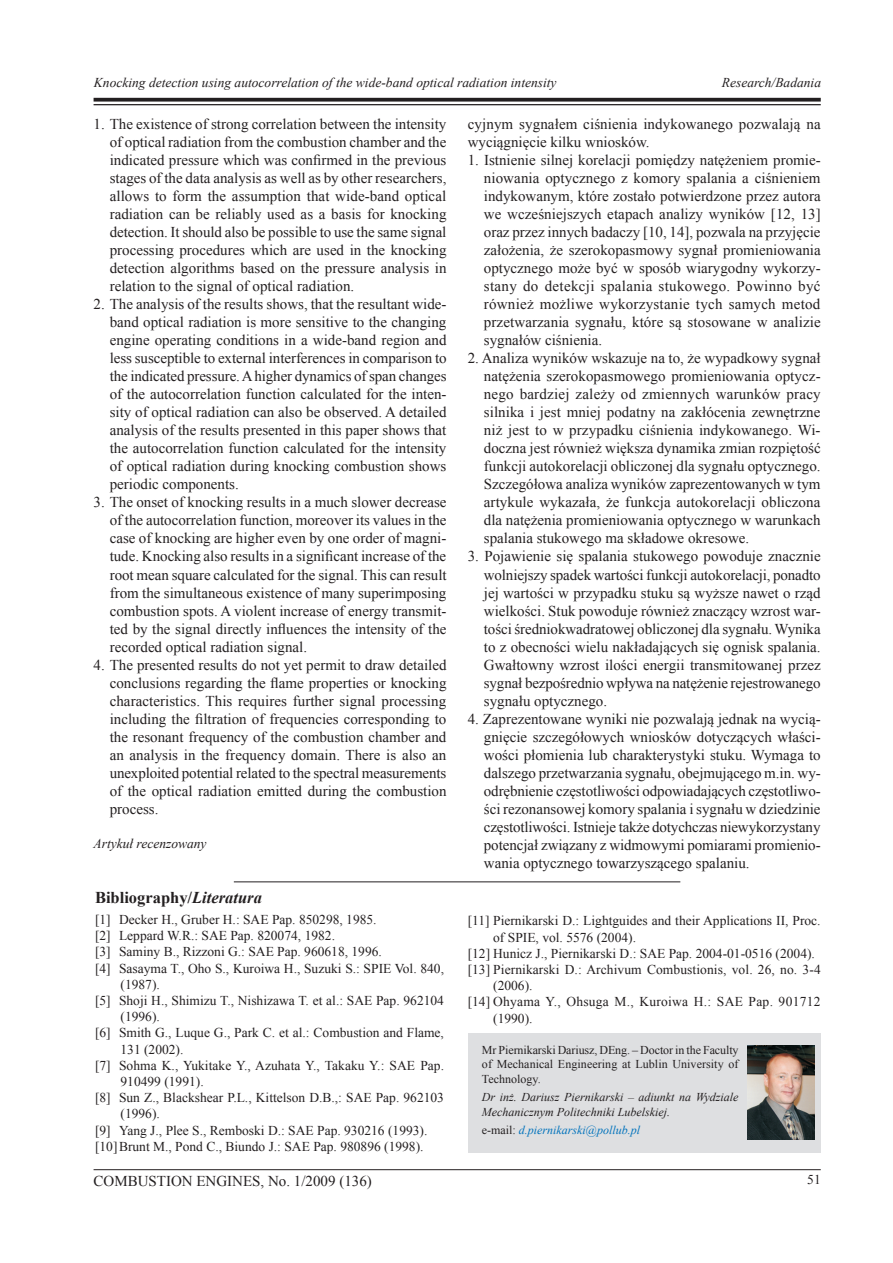
<style>
.page{position:relative;width:893px;height:1263px;background:#fff}
.page>*{position:absolute;margin:0;border:0;box-sizing:border-box;transform-origin:0 0}
.t1{font:700 16.5px "Times New Roman";color:#231f20}
.t2{font:15px/18px "Times New Roman";color:#231f20;text-align:justify}
.t3{font:13.5px "Times New Roman";color:#231f20}
.t4{font:italic 13.5px "Times New Roman";color:#231f20}
.t5{font:13.5px "Times New Roman";letter-spacing:.02em;color:#231f20}
.t6{font:12px/14.4px "Times New Roman";letter-spacing:.005em;color:#231f20;text-align:justify}
.t7{font:italic 12px/14.4px "Times New Roman";color:#231f20}
.t8{font:italic 12px "Times New Roman";color:#0072bc}
.s1{font-style:italic}
.s2{font-style:normal;color:#231f20}
</style>
<div class="page">
<hr style="left:94px;top:1169px;width:727px;height:1px;background:#231f20">
<svg style="left:94px;top:98px;width:727px;height:4px;background:#3a3738"></svg>
<hr style="left:94px;top:104px;width:727px;height:1px;background:#231f20">
<div style="left:468px;top:1033px;width:353px;height:119px;background:#dedfe1"></div>
<hr style="left:234px;top:882px;width:446px;height:1px;background:#231f20">
<img style="left:747px;top:1045px;width:67px;height:95px">
<p class="t4" style="left:94px;top:73px;width:464px">Knocking detection using autocorrelation of the wide-band optical radiation intensity</p>
<p class="t4" style="left:722px;top:73px;width:101px">Research/Badania</p>
<p class="t2" style="left:110px;top:115px;width:338px;text-indent:-16px">1. The existence of strong correlation between the intensity of optical radiation from the combustion chamber and the indicated pressure which was confirmed in the previous stages of the data analysis as well as by other researchers, allows to form the assumption that wide-band optical radiation can be reliably used as a basis for knocking detection. It should also be possible to use the same signal processing procedures which are used in the knocking detection algorithms based on the pressure analysis in relation to the signal of optical radiation.</p>
<p class="t2" style="left:110px;top:295px;width:338px;text-indent:-16px">2. The analysis of the results shows, that the resultant wide&shy;band optical radiation is more sensitive to the changing engine operating conditions in a wide-band region and less susceptible to external interferences in comparison to the indicated pressure. A higher dynamics of span changes of the autocorrelation function calculated for the inten&shy;sity of optical radiation can also be observed. A detailed analysis of the results presented in this paper shows that the autocorrelation function calculated for the intensity of optical radiation during knocking combustion shows periodic components.</p>
<p class="t2" style="left:110px;top:493px;width:338px;text-indent:-16px">3. The onset of knocking results in a much slower decrease of the autocorrelation function, moreover its values in the case of knocking are higher even by one order of magni&shy;tude. Knocking also results in a significant increase of the root mean square calculated for the signal. This can result from the simultaneous existence of many superimposing combustion spots. A violent increase of energy transmit&shy;ted by the signal directly influences the intensity of the recorded optical radiation signal.</p>
<p class="t2" style="left:110px;top:655px;width:338px;text-indent:-16px">4. The presented results do not yet permit to draw detailed conclusions regarding the flame properties or knocking characteristics. This requires further signal processing including the filtration of frequencies corresponding to the resonant frequency of the combustion chamber and an analysis in the frequency domain. There is also an unexploited potential related to the spectral measurements of the optical radiation emitted during the combustion process.</p>
<p class="t4" style="left:94px;top:834px;width:115px">Artykuł recenzowany</p>
<p class="t1" style="left:95px;top:886px;width:168px">Bibliography/<span class="s1">Literatura</span></p>
<p class="t3" style="left:95px;top:910px;width:283px">[1] Decker H., Gruber H.: SAE Pap. 850298, 1985.</p>
<p class="t3" style="left:95px;top:926px;width:241px">[2] Leppard W.R.: SAE Pap. 820074, 1982.</p>
<p class="t3" style="left:95px;top:943px;width:288px">[3] Saminy B., Rizzoni G.: SAE Pap. 960618, 1996.</p>
<p class="t3" style="left:95px;top:959px;width:350px">[4] Sasayma T., Oho S., Kuroiwa H., Suzuki S.: SPIE Vol. 840,</p>
<p class="t3" style="left:121px;top:975px;width:41px">(1987).</p>
<p class="t3" style="left:95px;top:991px;width:350px">[5] Shoji H., Shimizu T., Nishizawa T. et al.: SAE Pap. 962104</p>
<p class="t3" style="left:121px;top:1007px;width:41px">(1996).</p>
<p class="t3" style="left:95px;top:1024px;width:350px">[6] Smith G., Luque G., Park C. et al.: Combustion and Flame,</p>
<p class="t3" style="left:121px;top:1040px;width:64px">131 (2002).</p>
<p class="t3" style="left:95px;top:1056px;width:351px">[7] Sohma K., Yukitake Y., Azuhata Y., Takaku Y.: SAE Pap.</p>
<p class="t3" style="left:121px;top:1072px;width:85px">910499 (1991).</p>
<p class="t3" style="left:95px;top:1088px;width:350px">[8] Sun Z., Blackshear P.L., Kittelson D.B.,: SAE Pap. 962103</p>
<p class="t3" style="left:121px;top:1105px;width:41px">(1996).</p>
<p class="t3" style="left:95px;top:1121px;width:334px">[9] Yang J., Plee S., Remboski D.: SAE Pap. 930216 (1993).</p>
<p class="t3" style="left:95px;top:1137px;width:330px">[10]Brunt M., Pond C., Biundo J.: SAE Pap. 980896 (1998).</p>
<p class="t2" style="left:468px;top:115px;width:354px">cyjnym sygnałem ciśnienia indykowanego pozwalają na wyciągnięcie kilku wniosków.</p>
<p class="t2" style="left:484px;top:151px;width:338px;text-indent:-16px">1. Istnienie silnej korelacji pomiędzy natężeniem promie&shy;niowania optycznego z komory spalania a ciśnieniem indykowanym, które zostało potwierdzone przez autora we wcześniejszych etapach analizy wyników [12, 13] oraz przez innych badaczy [10, 14], pozwala na przyjęcie założenia, że szerokopasmowy sygnał promieniowania optycznego może być w sposób wiarygodny wykorzy&shy;stany do detekcji spalania stukowego. Powinno być również możliwe wykorzystanie tych samych metod przetwarzania sygnału, które są stosowane w analizie sygnałów ciśnienia.</p>
<p class="t2" style="left:484px;top:349px;width:338px;text-indent:-16px">2. Analiza wyników wskazuje na to, że wypadkowy sygnał natężenia szerokopasmowego promieniowania optycz&shy;nego bardziej zależy od zmiennych warunków pracy silnika i jest mniej podatny na zakłócenia zewnętrzne niż jest to w przypadku ciśnienia indykowanego. Wi&shy;doczna jest również większa dynamika zmian rozpiętość funkcji autokorelacji obliczonej dla sygnału optycznego.<br>Szczegółowa analiza wyników zaprezentowanych w tym artykule wykazała, że funkcja autokorelacji obliczona dla natężenia promieniowania optycznego w warunkach spalania stukowego ma składowe okresowe.</p>
<p class="t2" style="left:484px;top:547px;width:338px;text-indent:-16px">3. Pojawienie się spalania stukowego powoduje znacznie wolniejszy spadek wartości funkcji autokorelacji, ponadto jej wartości w przypadku stuku są wyższe nawet o rząd wielkości. Stuk powoduje również znaczący wzrost war&shy;tości średniokwadratowej obliczonej dla sygnału. Wynika to z obecności wielu nakładających się ognisk spalania.<br>Gwałtowny wzrost ilości energii transmitowanej przez sygnał bezpośrednio wpływa na natężenie rejestrowanego sygnału optycznego.</p>
<p class="t2" style="left:484px;top:709px;width:338px;text-indent:-16px">4. Zaprezentowane wyniki nie pozwalają jednak na wycią&shy;gnięcie szczegółowych wniosków dotyczących właści&shy;wości płomienia lub charakterystyki stuku. Wymaga to dalszego przetwarzania sygnału, obejmującego m.in. wy&shy;odrębnienie częstotliwości odpowiadających częstotliwo&shy;ści rezonansowej komory spalania i sygnału w dziedzinie częstotliwości. Istnieje także dotychczas niewykorzystany potencjał związany z widmowymi pomiarami promienio&shy;wania optycznego towarzyszącego spalaniu.</p>
<p class="t3" style="left:468px;top:912px;width:354px">[11] Piernikarski D.: Lightguides and their Applications II, Proc.</p>
<p class="t3" style="left:493px;top:928px;width:144px">of SPIE, vol. 5576 (2004).</p>
<p class="t3" style="left:468px;top:944px;width:349px">[12] Hunicz J., Piernikarski D.: SAE Pap. 2004-01-0516 (2004).</p>
<p class="t3" style="left:468px;top:960px;width:355px">[13] Piernikarski D.: Archivum Combustionis, vol. 26, no. 3-4</p>
<p class="t3" style="left:493px;top:976px;width:41px">(2006).</p>
<p class="t5" style="left:468px;top:993px;width:354px">[14] Ohyama Y., Ohsuga M., Kuroiwa H.: SAE Pap. 901712</p>
<p class="t3" style="left:493px;top:1009px;width:41px">(1990).</p>
<p class="t6" style="left:482px;top:1042px;width:258px">Mr Piernikarski Dariusz, DEng. – Doctor in the Faculty of Mechanical Engineering at Lublin University of Technology.</p>
<p class="t7" style="left:482px;top:1090px;width:258px">Dr inż. Dariusz Piernikarski – adiunkt na Wydziale<br>Mechanicznym Politechniki Lubelskiej.</p>
<p class="t8" style="left:482px;top:1122px;width:160px"><span class="s2">e-mail:</span> d.piernikarski@pollub.pl</p>
<p class="t2" style="left:94px;top:1171px;width:280px">COMBUSTION ENGINES, No. 1/2009 (136)</p>
<p class="t3" style="left:807px;top:1171px;width:15px">51</p>
</div>
